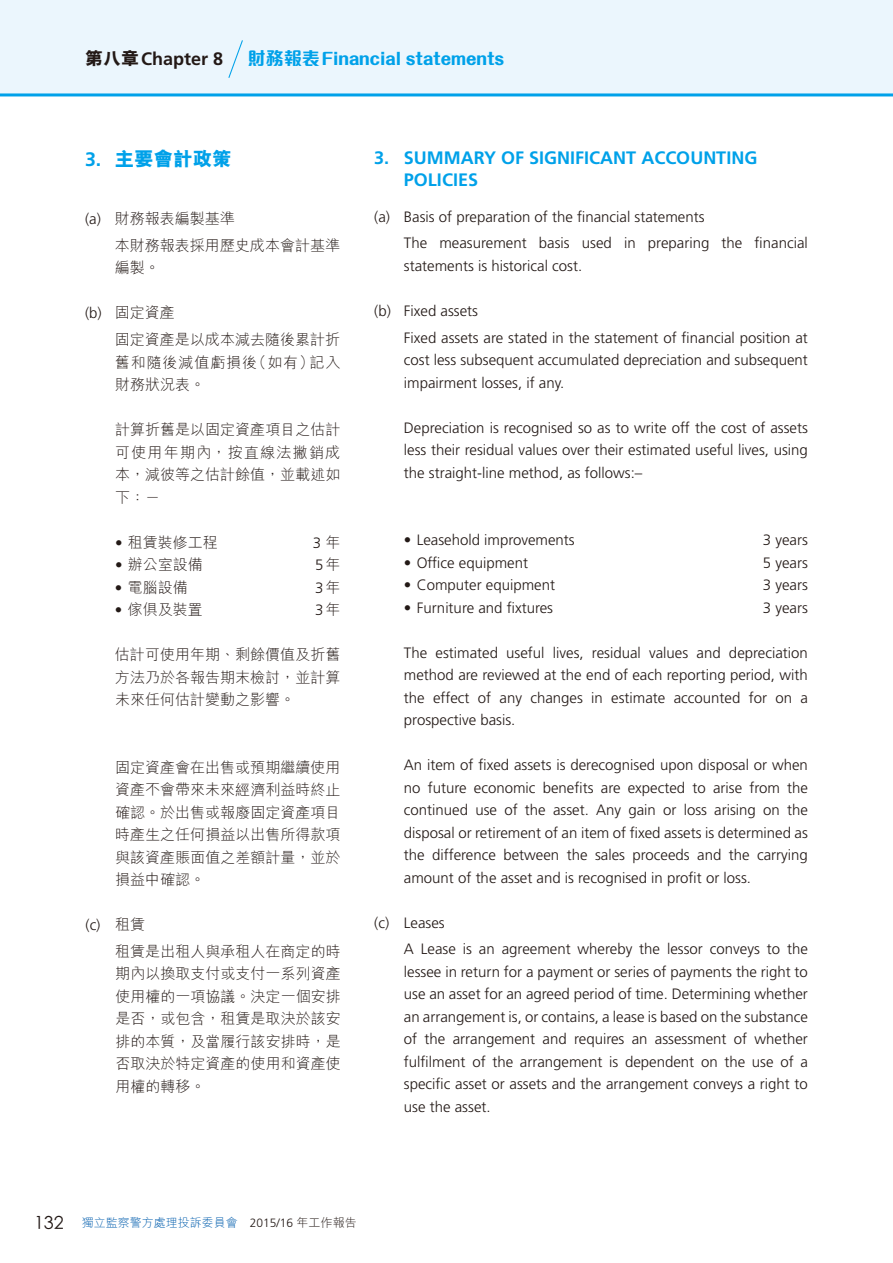
<style>
.page{position:relative;width:893px;height:1263px;background:#fff}
.page>*{position:absolute;margin:0;border:0;box-sizing:border-box;transform-origin:0 0}
.t1{font:800 19.5px "M Hei HK";color:#00a1e9}
.t2{font:700 18px/22.5px "Frutiger LT Std";color:#00a1e9}
.t3{font:800 18px "M Elle HK";color:#00a1e9}
.t4{font:700 18px "Frutiger LT Std";color:#231916}
.t5{font:300 15px/22.5px "Frutiger LT Std";color:#231916}
.t6{font:300 15px/22.5px "M Hei HK";color:#231916;text-align:justify}
.t7{font:300 15px/22.5px "M Hei HK";letter-spacing:.06em;color:#231916}
.t8{font:300 12px "M Hei HK";color:#005dad}
.s1{font-family:"M Hei HK";font-weight:800}
.s2{font-family:"Frutiger LT Std";font-weight:700}
.s3{font-family:"Frutiger LT Std"}
.s4{font-family:"M Hei HK"}
.s5{font-family:"ST Heiti TC";font-size:18px;color:#231916}
.s6{font-family:"Frutiger LT Std";color:#231916}
.s7{color:#231916}
</style>
<div class="page">
<div style="left:0;top:0;width:893px;height:95px;background:#ebf6fd"></div>
<svg style="left:228px;top:40px;width:15px;height:38px"></svg>
<hr style="left:0;top:93px;width:893px;height:3px;background:#00a1e9">
<p class="t4" style="left:85px;top:48px;width:140px"><span class="s1">第八章</span>Chapter 8</p>
<p class="t3" style="left:248px;top:50px;width:258px">財務報表Financial statements</p>
<h1 class="t1" style="left:85px;top:149px;width:148px"><span class="s2">3.</span> 主要會計政策</h1>
<p class="t6" style="left:115px;top:205px;width:227px;line-height:26.7px;text-indent:-30px"><span class="s3">(a)</span> 財務報表編製基準<br>本財務報表採用歷史成本會計基準</p>
<p class="t6" style="left:115px;top:256px;width:46px">編製。</p>
<p class="t6" style="left:115px;top:299px;width:227px;line-height:26.7px;text-indent:-30px"><span class="s3">(b)</span> 固定資產<br>固定資產是以成本減去隨後累計折</p>
<p class="t7" style="left:115px;top:351px;width:227px">舊和隨後減值虧損後（如有）記入財務狀況表。</p>
<p class="t6" style="left:115px;top:418px;width:227px">計算折舊是以固定資產項目之估計可使用年期內，按直線法撇銷成本，減彼等之估計餘值，並載述如下：－</p>
<p class="t6" style="left:115px;top:531px;width:104px"><span class="s3">•</span> 租賃裝修工程</p>
<p class="t5" style="left:313px;top:531px;width:29px">3 <span class="s4">年</span></p>
<p class="t6" style="left:115px;top:553px;width:89px"><span class="s3">•</span> 辦公室設備</p>
<p class="t5" style="left:315px;top:554px;width:27px">5<span class="s4">年</span></p>
<p class="t6" style="left:115px;top:576px;width:74px"><span class="s3">•</span> 電腦設備</p>
<p class="t5" style="left:315px;top:576px;width:27px">3<span class="s4">年</span></p>
<p class="t6" style="left:115px;top:598px;width:89px"><span class="s3">•</span> 傢俱及裝置</p>
<p class="t5" style="left:315px;top:599px;width:27px">3<span class="s4">年</span></p>
<p class="t6" style="left:115px;top:643px;width:227px">估計可使用年期、剩餘價值及折舊方法乃於各報告期末檢討，並計算未來任何估計變動之影響。</p>
<p class="t6" style="left:115px;top:756px;width:227px">固定資產會在出售或預期繼續使用資產不會帶來未來經濟利益時終止確認。於出售或報廢固定資產項目時產生之任何損益以出售所得款項與該資產賬面值之差額計量，並於損益中確認。</p>
<p class="t5" style="left:85px;top:914px;width:61px">(c) <span class="s4">租賃</span></p>
<p class="t6" style="left:115px;top:940px;width:227px">租賃是出租人與承租人在商定的時期內以換取支付或支付一系列資產使用權的一項協議。決定一個安排是否，或包含，租賃是取決於該安排的本質，及當履行該安排時，是否取決於特定資產的使用和資產使用權的轉移。</p>
<p class="t2" style="left:404px;top:146px;width:355px;text-indent:-30px">3. SUMMARY OF SIGNIFICANT ACCOUNTING<br>POLICIES</p>
<p class="t5" style="left:404px;top:203px;width:405px;line-height:26.7px;text-indent:-30px">(a) Basis of preparation of the financial statements<br>The measurement basis used in preparing the financial</p>
<p class="t5" style="left:404px;top:255px;width:180px">statements is historical cost.</p>
<p class="t5" style="left:404px;top:297px;width:405px;line-height:26.7px;text-indent:-30px">(b) Fixed assets<br>Fixed assets are stated in the statement of financial position at</p>
<p class="t5" style="left:404px;top:349px;width:405px">cost less subsequent accumulated depreciation and subsequent impairment losses, if any.</p>
<p class="t5" style="left:404px;top:416px;width:405px;text-align:justify">Depreciation is recognised so as to write off the cost of assets less their residual values over their estimated useful lives, using the straight-line method, as follows:–</p>
<p class="t5" style="left:404px;top:529px;width:172px">• Leasehold improvements</p>
<p class="t5" style="left:763px;top:529px;width:46px">3 years</p>
<p class="t5" style="left:404px;top:551px;width:126px">• Office equipment</p>
<p class="t5" style="left:763px;top:551px;width:46px">5 years</p>
<p class="t5" style="left:404px;top:574px;width:153px">• Computer equipment</p>
<p class="t5" style="left:763px;top:574px;width:46px">3 years</p>
<p class="t5" style="left:404px;top:596px;width:151px">• Furniture and fixtures</p>
<p class="t5" style="left:763px;top:596px;width:46px">3 years</p>
<p class="t5" style="left:404px;top:641px;width:405px;text-align:justify">The estimated useful lives, residual values and depreciation method are reviewed at the end of each reporting period, with the effect of any changes in estimate accounted for on a prospective basis.</p>
<p class="t5" style="left:404px;top:754px;width:405px;text-align:justify">An item of fixed assets is derecognised upon disposal or when no future economic benefits are expected to arise from the continued use of the asset. Any gain or loss arising on the disposal or retirement of an item of fixed assets is determined as the difference between the sales proceeds and the carrying amount of the asset and is recognised in profit or loss.</p>
<p class="t5" style="left:404px;top:909px;width:405px;line-height:26.7px;text-indent:-30px">(c) Leases<br>A Lease is an agreement whereby the lessor conveys to the</p>
<p class="t5" style="left:404px;top:961px;width:405px;text-align:justify">lessee in return for a payment or series of payments the right to use an asset for an agreed period of time. Determining whether an arrangement is, or contains, a lease is based on the substance of the arrangement and requires an assessment of whether fulfilment of the arrangement is dependent on the use of a specific asset or assets and the arrangement conveys a right to use the asset.</p>
<p class="t8" style="left:34px;top:1216px;width:324px"><span class="s5">132</span> 獨立監察警方處理投訴委員會 <span class="s6">2015/16</span> <span class="s7">年工作報告</span></p>
</div>
